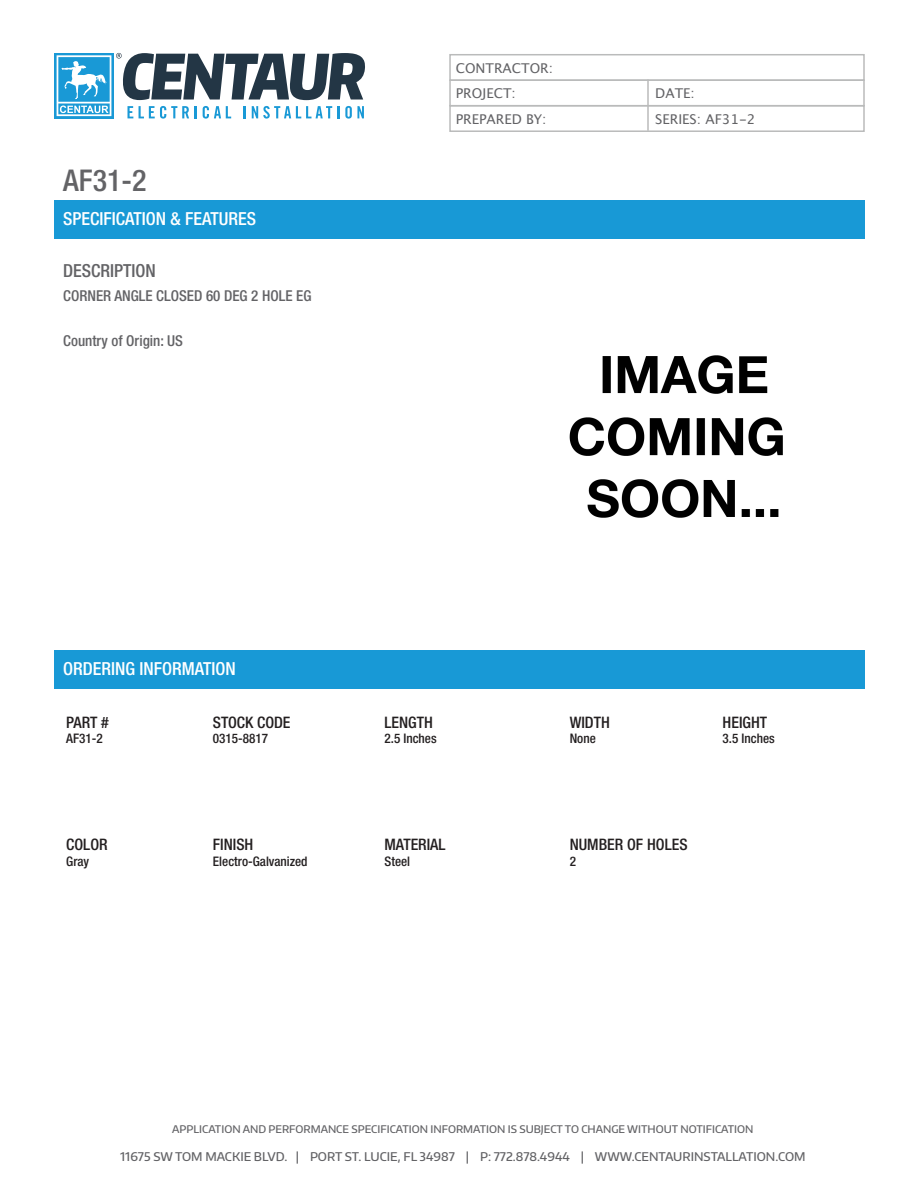
<style>
.page{position:relative;width:918px;height:1188px;background:#fff}
.page>*{position:absolute;margin:0;border:0;box-sizing:border-box;transform-origin:0 0}
.t1{font:500 condensed 30px "Helvetica Neue";color:#636366}
.t2{font:500 condensed 18px "Helvetica Neue";color:#fff}
.t3{font:500 condensed 18px "Helvetica Neue";color:#636366}
.t4{font:500 condensed 15.9px "Helvetica Neue";color:#231f20}
.t5{font:500 condensed 15px "Helvetica Neue";color:#636366}
.t6{font:13.5px "Lucida Grande";color:#636366}
.t7{font:500 condensed 13.2px "Helvetica Neue";color:#231f20}
.t8{font:500 12px "Encode Sans Normal";color:#636366}
.t9{font:500 10.5px "Encode Sans Normal";color:#636366}
</style>
<div class="page">
<svg style="left:54px;top:53px;width:3px;height:65px"></svg>
<svg style="left:57px;top:53px;width:308px;height:65px"></svg>
<div style="left:449px;top:54px;width:416px;height:27px;border:2px solid #babbbb"></div>
<div style="left:449px;top:79px;width:416px;height:27px;border:2px solid #babbbb"></div>
<hr style="left:647px;top:80px;width:2px;height:25px;background:#babbbb">
<div style="left:449px;top:105px;width:416px;height:27px;border:2px solid #babbbb"></div>
<hr style="left:647px;top:106px;width:2px;height:24px;background:#babbbb">
<div style="left:54px;top:200px;width:811px;height:39px;background:#1899d6"></div>
<div style="left:54px;top:650px;width:811px;height:39px;background:#1899d6"></div>
<img style="left:569px;top:355px;width:214px;height:163px">
<p class="t1" style="left:63px;top:163px;width:85px">AF31-2</p>
<p class="t2" style="left:63px;top:208px;width:195px">SPECIFICATION &amp; FEATURES</p>
<p class="t3" style="left:63px;top:260px;width:94px">DESCRIPTION</p>
<p class="t5" style="left:63px;top:286px;width:250px">CORNER ANGLE CLOSED 60 DEG 2 HOLE EG</p>
<p class="t5" style="left:63px;top:331px;width:121px">Country of Origin: US</p>
<p class="t6" style="left:456px;top:60px;width:99px">CONTRACTOR:</p>
<p class="t6" style="left:456px;top:86px;width:62px">PROJECT:</p>
<p class="t6" style="left:655px;top:86px;width:41px">DATE:</p>
<p class="t6" style="left:456px;top:111px;width:92px">PREPARED BY:</p>
<p class="t6" style="left:655px;top:111px;width:102px">SERIES: AF31-2</p>
<p class="t2" style="left:63px;top:658px;width:174px">ORDERING INFORMATION</p>
<p class="t4" style="left:66px;top:712px;width:44px">PART #</p>
<p class="t7" style="left:66px;top:731px;width:38px">AF31-2</p>
<p class="t4" style="left:213px;top:712px;width:79px">STOCK CODE</p>
<p class="t7" style="left:213px;top:731px;width:57px">0315-8817</p>
<p class="t4" style="left:385px;top:712px;width:50px">LENGTH</p>
<p class="t7" style="left:385px;top:731px;width:54px">2.5 Inches</p>
<p class="t4" style="left:570px;top:712px;width:42px">WIDTH</p>
<p class="t7" style="left:570px;top:731px;width:28px">None</p>
<p class="t4" style="left:723px;top:712px;width:46px">HEIGHT</p>
<p class="t7" style="left:723px;top:731px;width:54px">3.5 Inches</p>
<p class="t4" style="left:66px;top:835px;width:43px">COLOR</p>
<p class="t7" style="left:66px;top:854px;width:24px">Gray</p>
<p class="t4" style="left:213px;top:835px;width:42px">FINISH</p>
<p class="t7" style="left:213px;top:854px;width:96px">Electro-Galvanized</p>
<p class="t4" style="left:385px;top:835px;width:63px">MATERIAL</p>
<p class="t7" style="left:385px;top:854px;width:27px">Steel</p>
<p class="t4" style="left:570px;top:835px;width:119px">NUMBER OF HOLES</p>
<p class="t7" style="left:570px;top:854px;width:8px">2</p>
<p class="t9" style="left:172px;top:1122px;width:583px">APPLICATION AND PERFORMANCE SPECIFICATION INFORMATION IS SUBJECT TO CHANGE WITHOUT NOTIFICATION</p>
<p class="t8" style="left:120px;top:1149px;width:687px">11675 SW TOM MACKIE BLVD. | PORT ST. LUCIE, FL 34987 | P: 772.878.4944 | WWW.CENTAURINSTALLATION.COM</p>
</div>
